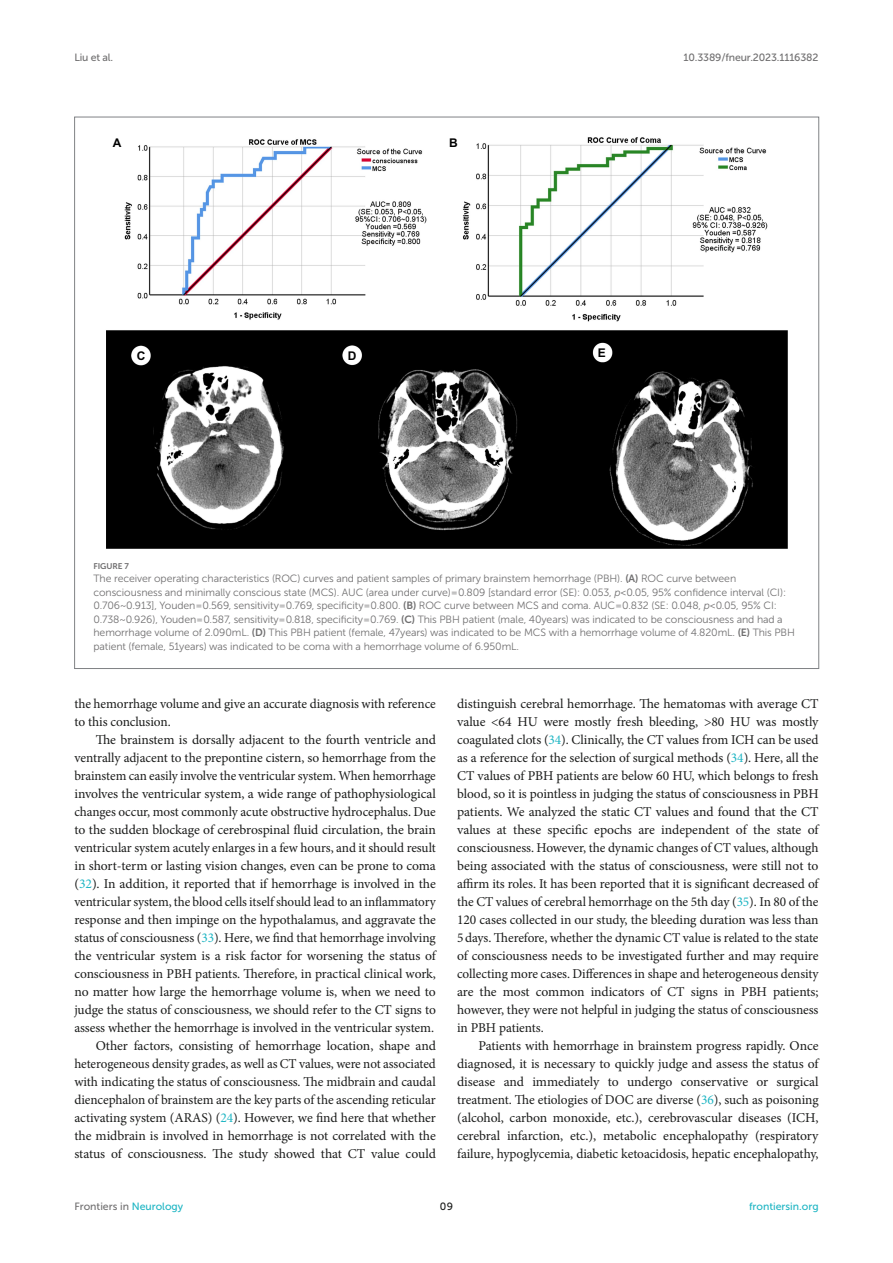
<style>
.page{position:relative;width:893px;height:1263px;background:#fff}
.page>*{position:absolute;margin:0;border:0;box-sizing:border-box;transform-origin:0 0}
.TEXT{font:13.5px/18px "Minion Pro";letter-spacing:-.005em;color:#1b1c1b;text-align:justify}
.t1{font:700 12px "Arial";color:#000}
.FIG_LEG{font:10.5px/13.5px "Museo Sans 300";letter-spacing:-.01em;color:#706f70}
.t2{font:10.5px "Museo Sans 500";letter-spacing:-.015em;color:#706f70}
.t3{font:10.5px "Museo Sans 500";color:#1db5c3}
.t4{font:10.5px "Museo Sans 500";color:#1b1c1b}
.FIG_HD{font:8.25px "Museo Sans 700";letter-spacing:-.01em;color:#706f70}
.s1{font-family:"Museo Sans 700"}
.s2{font-style:italic}
.s3{color:#1db5c3}
</style>
<div class="page">
<img style="left:106px;top:137px;width:682px;height:412px">
<p class="t2" style="left:74px;top:51px;width:40px">Liu et al.</p>
<p class="t2" style="left:684px;top:51px;width:136px">10.3389/fneur.2023.1116382</p>
<p class="t1" style="left:113px;top:134px;width:10px">A</p>
<p class="t1" style="left:449px;top:134px;width:10px">B</p>
<p class="t1" style="left:137px;top:347px;width:10px">C</p>
<p class="t1" style="left:348px;top:347px;width:10px">D</p>
<p class="t1" style="left:598px;top:344px;width:10px">E</p>
<p class="FIG_HD" style="left:94px;top:561px;width:37px">FIGURE 7</p>
<p class="FIG_LEG" style="left:94px;top:572px;width:703px">The receiver operating characteristics (ROC) curves and patient samples of primary brainstem hemorrhage (PBH). <span class="s1">(A)</span> ROC curve between consciousness and minimally conscious state (MCS). AUC (area under curve) = 0.809 [standard error (SE): 0.053, <span class="s2">p</span> &lt; 0.05, 95% confidence interval (CI):<br>0.706 ~ 0.913], Youden = 0.569, sensitivity = 0.769, specificity = 0.800. <span class="s1">(B)</span> ROC curve between MCS and coma. AUC = 0.832 (SE: 0.048, <span class="s2">p</span> &lt; 0.05, 95% CI:<br>0.738 ~ 0.926), Youden = 0.587, sensitivity = 0.818, specificity = 0.769. <span class="s1">(C)</span> This PBH patient (male, 40 years) was indicated to be consciousness and had a hemorrhage volume of 2.090 mL. <span class="s1">(D)</span> This PBH patient (female, 47 years) was indicated to be MCS with a hemorrhage volume of 4.820 mL. <span class="s1">(E)</span> This PBH patient (female, 51 years) was indicated to be coma with a hemorrhage volume of 6.950 mL.</p>
<p class="TEXT" style="left:74px;top:695px;width:363px">the hemorrhage volume and give an accurate diagnosis with reference to this conclusion.</p>
<p class="TEXT" style="left:74px;top:731px;width:363px;text-indent:21px">The brainstem is dorsally adjacent to the fourth ventricle and ventrally adjacent to the prepontine cistern, so hemorrhage from the brainstem can easily involve the ventricular system. When hemorrhage involves the ventricular system, a wide range of pathophysiological changes occur, most commonly acute obstructive hydrocephalus. Due to the sudden blockage of cerebrospinal fluid circulation, the brain ventricular system acutely enlarges in a few hours, and it should result in short-term or lasting vision changes, even can be prone to coma (<span class="s3">32</span>). In addition, it reported that if hemorrhage is involved in the ventricular system, the blood cells itself should lead to an inflammatory response and then impinge on the hypothalamus, and aggravate the status of consciousness (<span class="s3">33</span>). Here, we find that hemorrhage involving the ventricular system is a risk factor for worsening the status of consciousness in PBH patients. Therefore, in practical clinical work, no matter how large the hemorrhage volume is, when we need to judge the status of consciousness, we should refer to the CT signs to assess whether the hemorrhage is involved in the ventricular system.</p>
<p class="TEXT" style="left:74px;top:1037px;width:363px;text-indent:21px">Other factors, consisting of hemorrhage location, shape and heterogeneous density grades, as well as CT values, were not associated with indicating the status of consciousness. The midbrain and caudal diencephalon of brainstem are the key parts of the ascending reticular activating system (ARAS) (<span class="s3">24</span>). However, we find here that whether the midbrain is involved in hemorrhage is not correlated with the status of consciousness. The study showed that CT value could</p>
<p class="TEXT" style="left:457px;top:695px;width:363px">distinguish cerebral hemorrhage. The hematomas with average CT value &lt;64 HU were mostly fresh bleeding, &gt;80 HU was mostly coagulated clots (<span class="s3">34</span>). Clinically, the CT values from ICH can be used as a reference for the selection of surgical methods (<span class="s3">34</span>). Here, all the CT values of PBH patients are below 60 HU, which belongs to fresh blood, so it is pointless in judging the status of consciousness in PBH patients. We analyzed the static CT values and found that the CT values at these specific epochs are independent of the state of consciousness. However, the dynamic changes of CT values, although being associated with the status of consciousness, were still not to affirm its roles. It has been reported that it is significant decreased of the CT values of cerebral hemorrhage on the 5th day (<span class="s3">35</span>). In 80 of the 120 cases collected in our study, the bleeding duration was less than 5days. Therefore, whether the dynamic CT value is related to the state of consciousness needs to be investigated further and may require collecting more cases. Differences in shape and heterogeneous density are the most common indicators of CT signs in PBH patients; however, they were not helpful in judging the status of consciousness in PBH patients.</p>
<p class="TEXT" style="left:457px;top:1037px;width:363px;text-indent:21px">Patients with hemorrhage in brainstem progress rapidly. Once diagnosed, it is necessary to quickly judge and assess the status of disease and immediately to undergo conservative or surgical treatment. The etiologies of DOC are diverse (<span class="s3">36</span>), such as poisoning (alcohol, carbon monoxide, etc.), cerebrovascular diseases (ICH, cerebral infarction, etc.), metabolic encephalopathy (respiratory failure, hypoglycemia, diabetic ketoacidosis, hepatic encephalopathy,</p>
<p class="t2" style="left:74px;top:1200px;width:110px">Frontiers in <span class="s3">Neurology</span></p>
<p class="t4" style="left:440px;top:1200px;width:15px">09</p>
<p class="t3" style="left:749px;top:1200px;width:71px">frontiersin.org</p>
</div>
